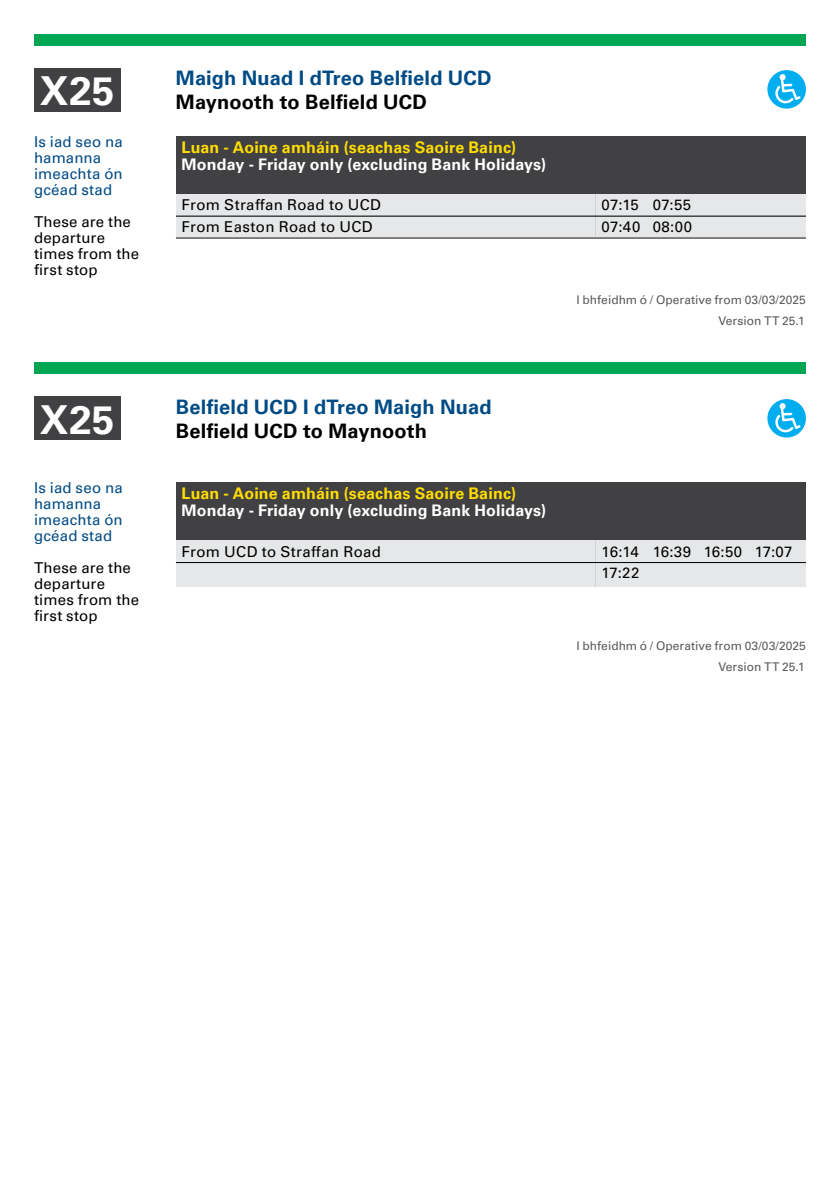
<style>
.page{position:relative;width:840px;height:1191px;background:#fff}
.page>*{position:absolute;margin:0;border:0;box-sizing:border-box;transform-origin:0 0}
.route_number{font:700 40px "Univers LT Pro 65";letter-spacing:.015em;color:#fff}
.Towards_heading{font:700 20px "Univers LT Pro 65";letter-spacing:.01em;color:#004b85}
.Towards_heading-2{font:700 20px "Univers LT Pro 65";letter-spacing:.01em;color:#000}
.Day_Heading{font:700 16px "Univers LT Pro 65";letter-spacing:.01em;color:#fff}
.Day_Heading-2{font:700 16px "Univers LT Pro 65";letter-spacing:.01em;color:#fd0}
.Buses_leave_terminus_at__Title{font:15px "Univers LT Pro 55 Roman";letter-spacing:.02em;color:#000}
.Buses_leave_terminus_at__Title-2{font:15px "Univers LT Pro 55 Roman";letter-spacing:.01em;color:#004b85}
.Buses_leave_terminus_at__Title-3{font:15px/21.8px "Univers LT Pro 55 Roman";letter-spacing:-.015em;color:#000}
.t1{font:12px "Univers LT Pro 55 Roman";letter-spacing:.005em;color:#58595b}
</style>
<div class="page">
<div style="left:34px;top:68px;width:86px;height:44px;background:#414042"></div>
<div style="left:176px;top:136px;width:629px;height:58px;background:#414042"></div>
<div style="left:34px;top:34px;width:771px;height:11px;background:#00a651"></div>
<div style="left:34px;top:396px;width:86px;height:44px;background:#414042"></div>
<div style="left:176px;top:482px;width:629px;height:58px;background:#414042"></div>
<div style="left:34px;top:362px;width:771px;height:12px;background:#00a651"></div>
<div style="left:176px;top:562px;width:419px;height:24px;background:#e6e7e8"></div>
<div style="left:767px;top:70px;width:38px;height:39px;background:#00aeef;border-radius:50%"></div>
<svg style="left:775px;top:74px;width:25px;height:29px"></svg>
<div style="left:176px;top:194px;width:419px;height:21px;background:#e6e7e8"></div>
<div style="left:595px;top:194px;width:210px;height:21px;background:#e6e7e8"></div>
<div style="left:176px;top:215px;width:419px;height:22px;background:#e6e7e8"></div>
<hr style="left:176px;top:238px;width:419px;height:1px;background:#000">
<div style="left:595px;top:215px;width:210px;height:22px;background:#e6e7e8"></div>
<hr style="left:595px;top:238px;width:210px;height:1px;background:#000">
<div style="left:767px;top:399px;width:38px;height:38px;background:#00aeef;border-radius:50%"></div>
<svg style="left:775px;top:403px;width:25px;height:29px"></svg>
<div style="left:176px;top:540px;width:419px;height:22px;background:#e6e7e8"></div>
<hr style="left:176px;top:562px;width:419px;height:1px;background:#000">
<div style="left:595px;top:540px;width:210px;height:22px;background:#e6e7e8"></div>
<div style="left:595px;top:562px;width:210px;height:24px;background:#e6e7e8"></div>
<p class="route_number" style="left:40px;top:63px;width:76px">X25</p>
<p class="Towards_heading" style="left:176px;top:63px;width:317px">Maigh Nuad I dTreo Belfield UCD</p>
<p class="Towards_heading-2" style="left:176px;top:87px;width:252px">Maynooth to Belfield UCD</p>
<p class="Buses_leave_terminus_at__Title-2" style="left:34px;top:131px;width:90px">Is iad seo na</p>
<p class="Buses_leave_terminus_at__Title-2" style="left:34px;top:147px;width:69px">hamanna</p>
<p class="Buses_leave_terminus_at__Title-2" style="left:34px;top:163px;width:90px">imeachta ón</p>
<p class="Buses_leave_terminus_at__Title-2" style="left:34px;top:179px;width:80px">gcéad stad</p>
<p class="Buses_leave_terminus_at__Title" style="left:34px;top:211px;width:98px">These are the</p>
<p class="Buses_leave_terminus_at__Title" style="left:34px;top:227px;width:72px">departure</p>
<p class="Buses_leave_terminus_at__Title" style="left:34px;top:243px;width:106px">times from the</p>
<p class="Buses_leave_terminus_at__Title" style="left:34px;top:259px;width:65px">first stop</p>
<p class="Day_Heading-2" style="left:181px;top:136px;width:336px">Luan - Aoine amháin (seachas Saoire Bainc)</p>
<p class="Day_Heading" style="left:181px;top:153px;width:366px">Monday - Friday only (excluding Bank Holidays)</p>
<p class="Buses_leave_terminus_at__Title" style="left:181px;top:194px;width:201px">From Straffan Road to UCD</p>
<p class="Buses_leave_terminus_at__Title" style="left:601px;top:194px;width:91px">07:15 07:55</p>
<p class="Buses_leave_terminus_at__Title" style="left:181px;top:216px;width:192px">From Easton Road to UCD</p>
<p class="Buses_leave_terminus_at__Title" style="left:601px;top:216px;width:92px">07:40 08:00</p>
<p class="t1" style="left:576px;top:291px;width:231px">I bhfeidhm ó / Operative from 03/03/2025</p>
<p class="t1" style="left:718px;top:312px;width:88px">Version TT 25.1</p>
<p class="route_number" style="left:40px;top:391px;width:76px">X25</p>
<p class="Towards_heading" style="left:176px;top:392px;width:317px">Belfield UCD I dTreo Maigh Nuad</p>
<p class="Towards_heading-2" style="left:176px;top:416px;width:252px">Belfield UCD to Maynooth</p>
<p class="Buses_leave_terminus_at__Title-2" style="left:34px;top:477px;width:90px">Is iad seo na</p>
<p class="Buses_leave_terminus_at__Title-2" style="left:34px;top:493px;width:69px">hamanna</p>
<p class="Buses_leave_terminus_at__Title-2" style="left:34px;top:509px;width:90px">imeachta ón</p>
<p class="Buses_leave_terminus_at__Title-2" style="left:34px;top:525px;width:80px">gcéad stad</p>
<p class="Buses_leave_terminus_at__Title" style="left:34px;top:557px;width:98px">These are the</p>
<p class="Buses_leave_terminus_at__Title" style="left:34px;top:573px;width:72px">departure</p>
<p class="Buses_leave_terminus_at__Title" style="left:34px;top:589px;width:106px">times from the</p>
<p class="Buses_leave_terminus_at__Title" style="left:34px;top:605px;width:65px">first stop</p>
<p class="Day_Heading-2" style="left:181px;top:482px;width:336px">Luan - Aoine amháin (seachas Saoire Bainc)</p>
<p class="Day_Heading" style="left:181px;top:499px;width:366px">Monday - Friday only (excluding Bank Holidays)</p>
<p class="Buses_leave_terminus_at__Title" style="left:181px;top:541px;width:201px">From UCD to Straffan Road</p>
<p class="Buses_leave_terminus_at__Title-3" style="left:601px;top:539px;width:192px">16:14 16:39 16:50 17:07<br>17:22</p>
<p class="t1" style="left:576px;top:637px;width:231px">I bhfeidhm ó / Operative from 03/03/2025</p>
<p class="t1" style="left:718px;top:658px;width:88px">Version TT 25.1</p>
</div>
